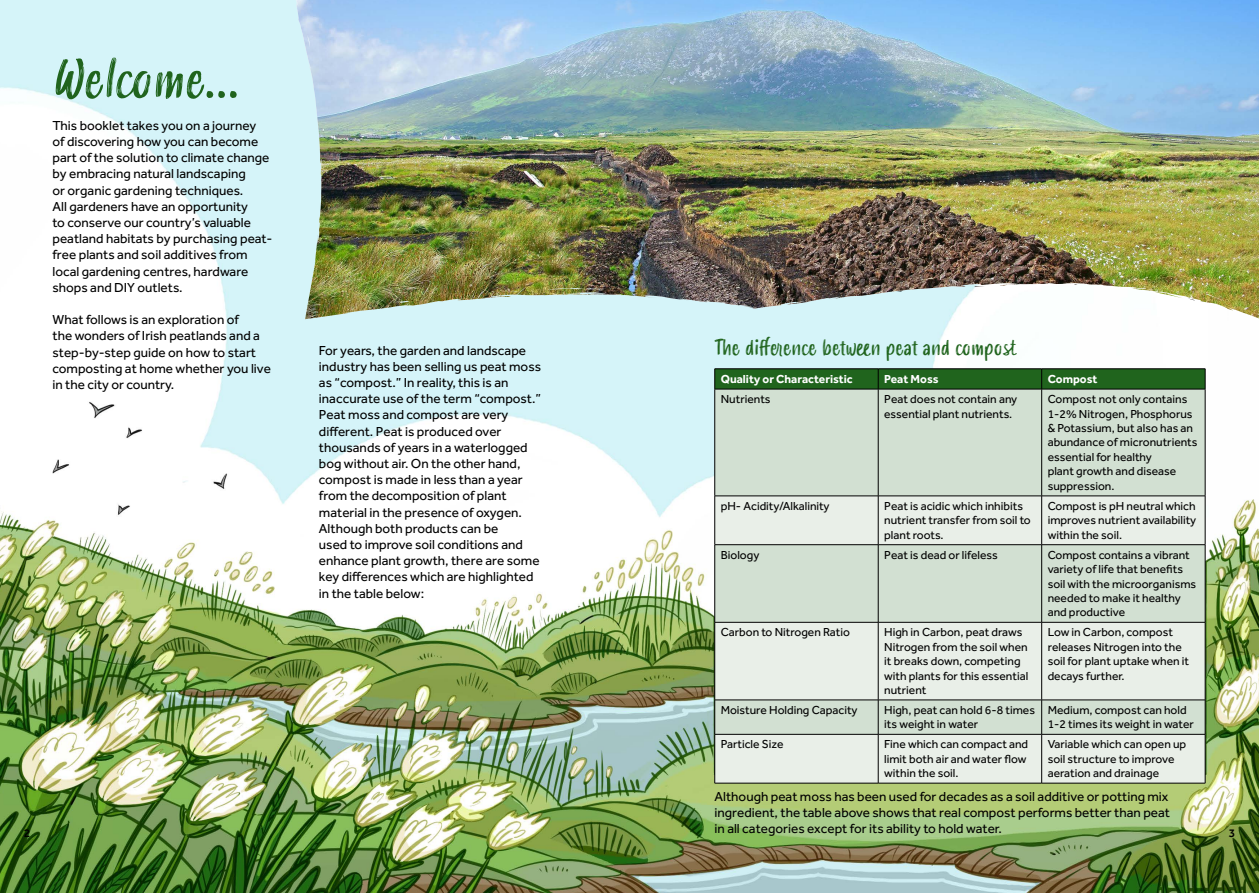
<style>
.page{position:relative;width:1259px;height:893px;background:#fff}
.page>*{position:absolute;margin:0;border:0;box-sizing:border-box;transform-origin:0 0}
.t1{font:italic 51px "Smoothy";color:#20641d}
.t2{font:21px "Smoothy";color:#20641d}
.t3{font:13.5px/16.2px "Effra";color:#000}
.t4{font:12px/14.4px "Effra";color:#000}
.t5{font:700 12px "Effra";color:#fff}
.t6{font:500 12px "Effra";color:#000}
.s1{font-style:normal}
</style>
<div class="page">
<img style="left:0;top:0;width:1259px;height:893px">
<div style="left:715px;top:390px;width:490px;height:106px;background:#d2e0d2"></div>
<svg style="left:715px;top:497px;width:490px;height:286px;background:#dee7dd"></svg>
<svg style="left:714px;top:369px;width:492px;height:20px;background:#1e5f1b"></svg>
<hr style="left:714px;top:389px;width:164px;height:1px;background:#000">
<hr style="left:714px;top:389px;width:1px;height:107px;background:#000">
<hr style="left:878px;top:389px;width:163px;height:1px;background:#000">
<hr style="left:878px;top:389px;width:1px;height:107px;background:#000">
<hr style="left:1041px;top:389px;width:164px;height:1px;background:#000">
<hr style="left:1041px;top:389px;width:1px;height:107px;background:#000">
<hr style="left:1205px;top:389px;width:1px;height:107px;background:#000">
<hr style="left:714px;top:496px;width:164px;height:1px;background:#000">
<hr style="left:714px;top:496px;width:1px;height:48px;background:#000">
<hr style="left:878px;top:496px;width:163px;height:1px;background:#000">
<hr style="left:878px;top:496px;width:1px;height:48px;background:#000">
<hr style="left:1041px;top:496px;width:164px;height:1px;background:#000">
<hr style="left:1041px;top:496px;width:1px;height:48px;background:#000">
<hr style="left:1205px;top:496px;width:1px;height:48px;background:#000">
<hr style="left:714px;top:544px;width:164px;height:1px;background:#000">
<hr style="left:714px;top:545px;width:1px;height:77px;background:#000">
<hr style="left:878px;top:544px;width:163px;height:1px;background:#000">
<hr style="left:878px;top:545px;width:1px;height:77px;background:#000">
<hr style="left:1041px;top:544px;width:164px;height:1px;background:#000">
<hr style="left:1041px;top:545px;width:1px;height:77px;background:#000">
<hr style="left:1205px;top:545px;width:1px;height:77px;background:#000">
<hr style="left:714px;top:622px;width:164px;height:1px;background:#000">
<hr style="left:714px;top:622px;width:1px;height:78px;background:#000">
<hr style="left:878px;top:622px;width:163px;height:1px;background:#000">
<hr style="left:878px;top:622px;width:1px;height:78px;background:#000">
<hr style="left:1041px;top:622px;width:164px;height:1px;background:#000">
<hr style="left:1041px;top:622px;width:1px;height:78px;background:#000">
<hr style="left:1205px;top:622px;width:1px;height:78px;background:#000">
<hr style="left:714px;top:700px;width:164px;height:1px;background:#000">
<hr style="left:714px;top:700px;width:1px;height:34px;background:#000">
<hr style="left:878px;top:700px;width:163px;height:1px;background:#000">
<hr style="left:878px;top:700px;width:1px;height:34px;background:#000">
<hr style="left:1041px;top:700px;width:164px;height:1px;background:#000">
<hr style="left:1041px;top:700px;width:1px;height:34px;background:#000">
<hr style="left:1205px;top:700px;width:1px;height:34px;background:#000">
<hr style="left:714px;top:734px;width:164px;height:1px;background:#000">
<hr style="left:714px;top:734px;width:1px;height:49px;background:#000">
<hr style="left:878px;top:734px;width:163px;height:1px;background:#000">
<hr style="left:878px;top:734px;width:1px;height:49px;background:#000">
<hr style="left:1041px;top:734px;width:164px;height:1px;background:#000">
<hr style="left:1041px;top:734px;width:1px;height:49px;background:#000">
<hr style="left:1205px;top:734px;width:1px;height:49px;background:#000">
<hr style="left:714px;top:783px;width:164px;height:1px;background:#000">
<hr style="left:878px;top:783px;width:163px;height:1px;background:#000">
<hr style="left:1041px;top:783px;width:164px;height:1px;background:#000">
<img style="left:291px;top:0;width:968px;height:322px">
<img style="left:296px;top:0;width:535px;height:319px">
<svg style="left:1187px;top:298px;width:8px;height:2px"></svg>
<svg style="left:1073px;top:284px;width:13px;height:1px"></svg>
<svg style="left:973px;top:286px;width:12px;height:1px"></svg>
<h1 class="t1" style="left:52px;top:42px;width:188px">Welcome<span class="s1">...</span></h1>
<p class="t3" style="left:52px;top:117px;width:221px">This booklet takes you on a journey<br>of discovering how you can become part of the solution to climate change by embracing natural landscaping<br>or organic gardening techniques.<br>All gardeners have an opportunity<br>to conserve our country’s valuable peatland habitats by purchasing peat&shy;free plants and soil additives from local gardening centres, hardware shops and DIY outlets.</p>
<p class="t3" style="left:52px;top:311px;width:220px">What follows is an exploration of<br>the wonders of Irish peatlands and a step-by-step guide on how to start composting at home whether you live in the city or country.</p>
<p class="t3" style="left:319px;top:342px;width:224px">For years, the garden and landscape industry has been selling us peat moss as “compost.” In reality, this is an inaccurate use of the term “compost.” Peat moss and compost are very different. Peat is produced over thousands of years in a waterlogged bog without air. On the other hand, compost is made in less than a year from the decomposition of plant material in the presence of oxygen.<br>Although both products can be<br>used to improve soil conditions and enhance plant growth, there are some key differences which are highlighted in the table below:</p>
<h2 class="t2" style="left:714px;top:333px;width:304px">The difference between peat and compost</h2>
<p class="t5" style="left:721px;top:371px;width:133px">Quality or Characteristic</p>
<p class="t5" style="left:884px;top:371px;width:56px">Peat Moss</p>
<p class="t5" style="left:1047px;top:371px;width:51px">Compost</p>
<p class="t4" style="left:721px;top:392px;width:51px">Nutrients</p>
<p class="t4" style="left:884px;top:392px;width:135px">Peat does not contain any essential plant nutrients.</p>
<p class="t4" style="left:1047px;top:392px;width:151px">Compost not only contains<br>1-2% Nitrogen, Phosphorus &amp; Potassium, but also has an abundance of micronutrients essential for healthy<br>plant growth and disease suppression.</p>
<p class="t4" style="left:721px;top:499px;width:110px">pH- Acidity/Alkalinity</p>
<p class="t4" style="left:884px;top:499px;width:148px">Peat is acidic which inhibits nutrient transfer from soil to plant roots.</p>
<p class="t4" style="left:1047px;top:499px;width:150px;text-align:justify">Compost is pH neutral which improves nutrient availability within the soil.</p>
<p class="t4" style="left:721px;top:547px;width:40px">Biology</p>
<p class="t4" style="left:884px;top:547px;width:115px">Peat is dead or lifeless</p>
<p class="t4" style="left:1047px;top:547px;width:150px">Compost contains a vibrant variety of life that benefits soil with the microorganisms needed to make it healthy and productive</p>
<p class="t4" style="left:721px;top:625px;width:131px">Carbon to Nitrogen Ratio</p>
<p class="t4" style="left:884px;top:625px;width:146px">High in Carbon, peat draws<br>Nitrogen from the soil when it breaks down, competing with plants for this essential nutrient</p>
<p class="t4" style="left:1047px;top:625px;width:143px">Low in Carbon, compost releases Nitrogen into the soil for plant uptake when it decays further.</p>
<p class="t4" style="left:721px;top:703px;width:138px">Moisture Holding Capacity</p>
<p class="t4" style="left:884px;top:703px;width:152px">High, peat can hold 6-8 times its weight in water</p>
<p class="t4" style="left:1047px;top:703px;width:148px">Medium, compost can hold<br>1-2 times its weight in water</p>
<p class="t4" style="left:721px;top:737px;width:64px">Particle Size</p>
<p class="t4" style="left:884px;top:737px;width:145px">Fine which can compact and limit both air and water flow within the soil.</p>
<p class="t4" style="left:1047px;top:737px;width:140px">Variable which can open up soil structure to improve aeration and drainage</p>
<p class="t3" style="left:714px;top:788px;width:457px;text-align:justify">Although peat moss has been used for decades as a soil additive or potting mix ingredient, the table above shows that real compost performs better than peat in all categories except for its ability to hold water.</p>
<p class="t6" style="left:24px;top:826px;width:8px">2</p>
<p class="t6" style="left:1228px;top:826px;width:8px">3</p>
</div>
